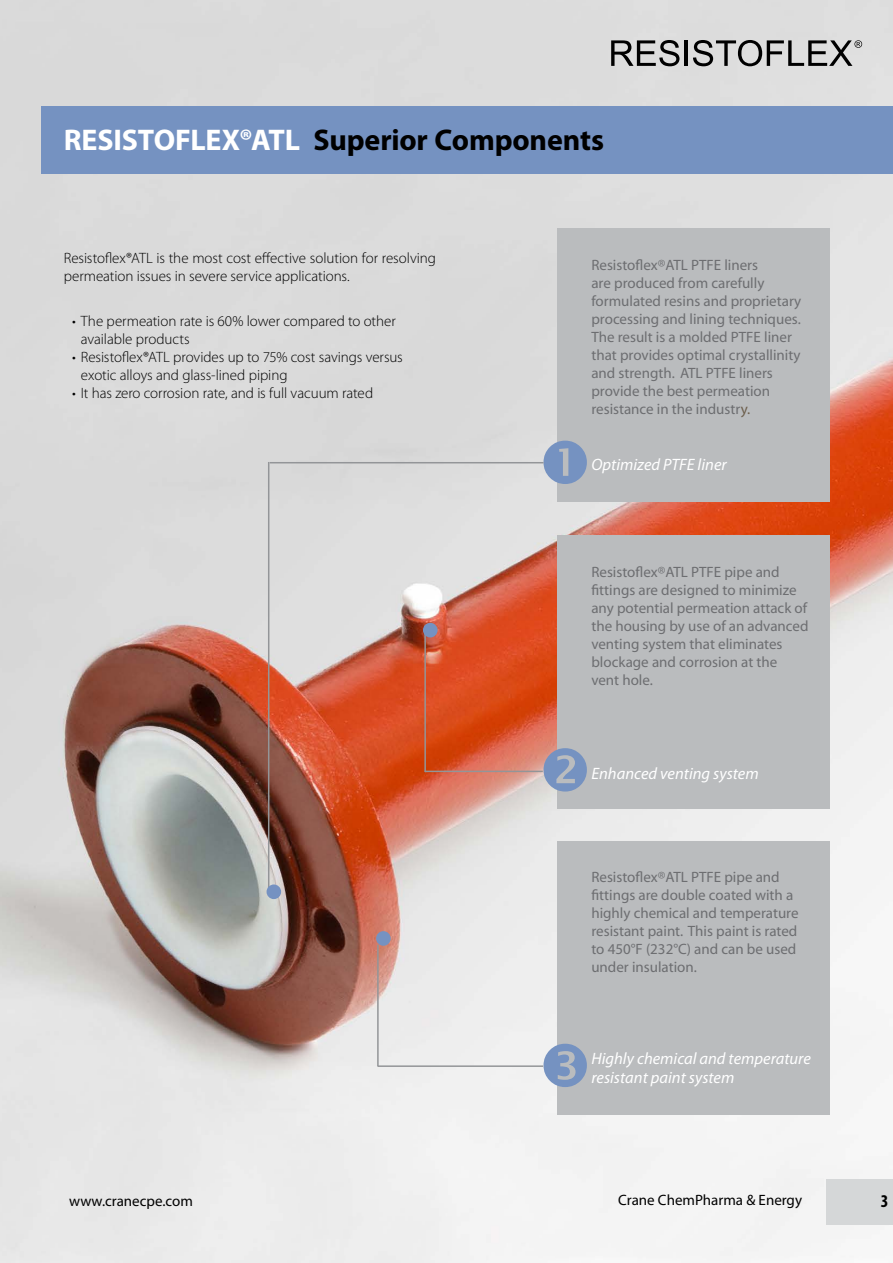
<style>
.page{position:relative;width:893px;height:1263px;background:#fff}
.page>*{position:absolute;margin:0;border:0;box-sizing:border-box;transform-origin:0 0}
.t1{font:700 30px "Myriad Pro";letter-spacing:-.005em;color:#000}
.t2{font:700 condensed 18px "Myriad Pro";color:#000}
.t3{font:italic 16.5px/19.8px "Myriad Pro";color:#fff}
.t4{font:15px/18px "Myriad";color:#6d6e71}
.t5{font:300 15px/18px "Myriad Pro";letter-spacing:-.005em;color:#000}
.t6{font:15px "Myriad Pro";color:#000}
.s1{color:#fff}
.s2{color:#6d5f4d}
</style>
<div class="page">
<img style="left:0;top:0;width:893px;height:1263px">
<svg style="left:611px;top:40px;width:68px;height:26px;background:#888"></svg>
<hr style="left:685px;top:40px;width:3px;height:26px;background:#000">
<svg style="left:693px;top:40px;width:169px;height:26px;background:#9c9c9c"></svg>
<div style="left:41px;top:106px;width:852px;height:68px;background:#7592c1"></div>
<div style="left:826px;top:1179px;width:67px;height:46px;background:#d5d7d8"></div>
<div style="left:557px;top:229px;width:272px;height:273px;background:#babcbe"></div>
<div style="left:557px;top:841px;width:272px;height:274px;background:#babcbe"></div>
<div style="left:557px;top:535px;width:272px;height:273px;background:#babcbe"></div>
<hr style="left:270px;top:462px;width:274px;height:1px;background:#939598">
<hr style="left:268px;top:462px;width:1px;height:431px;background:#939598">
<div style="left:267px;top:884px;width:14px;height:15px;background:#7592c1;border-radius:50%"></div>
<hr style="left:377px;top:1065px;width:166px;height:2px;background:#939598">
<hr style="left:377px;top:945px;width:2px;height:121px;background:#939598">
<div style="left:376px;top:931px;width:15px;height:15px;background:#7592c1;border-radius:50%"></div>
<hr style="left:424px;top:625px;width:2px;height:147px;background:#939598">
<hr style="left:425px;top:771px;width:118px;height:1px;background:#939598">
<div style="left:423px;top:623px;width:15px;height:14px;background:#7592c1;border-radius:50%"></div>
<svg style="left:543px;top:440px;width:14px;height:44px"></svg>
<svg style="left:543px;top:747px;width:14px;height:44px"></svg>
<svg style="left:543px;top:1043px;width:14px;height:44px"></svg>
<h1 class="t1" style="left:64px;top:120px;width:542px"><span class="s1">RESISTOFLEX®ATL</span> Superior Components</h1>
<p class="t5" style="left:64px;top:249px;width:374px">Resistoflex®ATL is the most cost effective solution for resolving permeation issues in severe service applications.</p>
<p class="t5" style="left:81px;top:312px;width:317px;text-indent:-9px">• The permeation rate is 60% lower compared to other available products</p>
<p class="t5" style="left:81px;top:348px;width:324px;text-indent:-9px">• Resistoflex®ATL provides up to 75% cost savings versus exotic alloys and glass-lined piping</p>
<p class="t5" style="left:72px;top:384px;width:302px">• It has zero corrosion rate, and is full vacuum rated</p>
<p class="t4" style="left:591px;top:257px;width:211px">Resistoflex®ATL PTFE liners<br>are produced from carefully formulated resins and proprietary processing and lining techniques.<br>The result is a molded PTFE liner that provides optimal crystallinity and strength. ATL PTFE liners provide the best permeation resistance in the industr<span class="s2">y.</span></p>
<p class="t3" style="left:591px;top:454px;width:137px">Optimized PTFE liner</p>
<p class="t4" style="left:591px;top:564px;width:219px">Resistoflex®ATL PTFE pipe and fittings are designed to minimize any potential permeation attack of the housing by use of an advanced venting system that eliminates blockage and corrosion at the vent hole.</p>
<p class="t3" style="left:591px;top:763px;width:169px">Enhanced venting system</p>
<p class="t4" style="left:591px;top:868px;width:209px">Resistoflex®ATL PTFE pipe and fittings are double coated with a highly chemical and temperature resistant paint. This paint is rated to 450°F (232°C) and can be used under insulation.</p>
<p class="t3" style="left:591px;top:1048px;width:221px">Highly chemical and temperature resistant paint system</p>
<p class="t6" style="left:69px;top:1191px;width:125px">www.cranecpe.com</p>
<p class="t6" style="left:591px;top:1189px;width:185px">Crane Ch mPharma &amp; Energy</p>
<p class="t6" style="left:618px;top:1191px;width:185px">Crane ChemPharma &amp; Energy</p>
<p class="t2" style="left:854px;top:1189px;width:36px">3 3</p>
<p class="t6" style="left:62px;top:1190px;width:125px">www.cranecpe.com</p>
</div>
